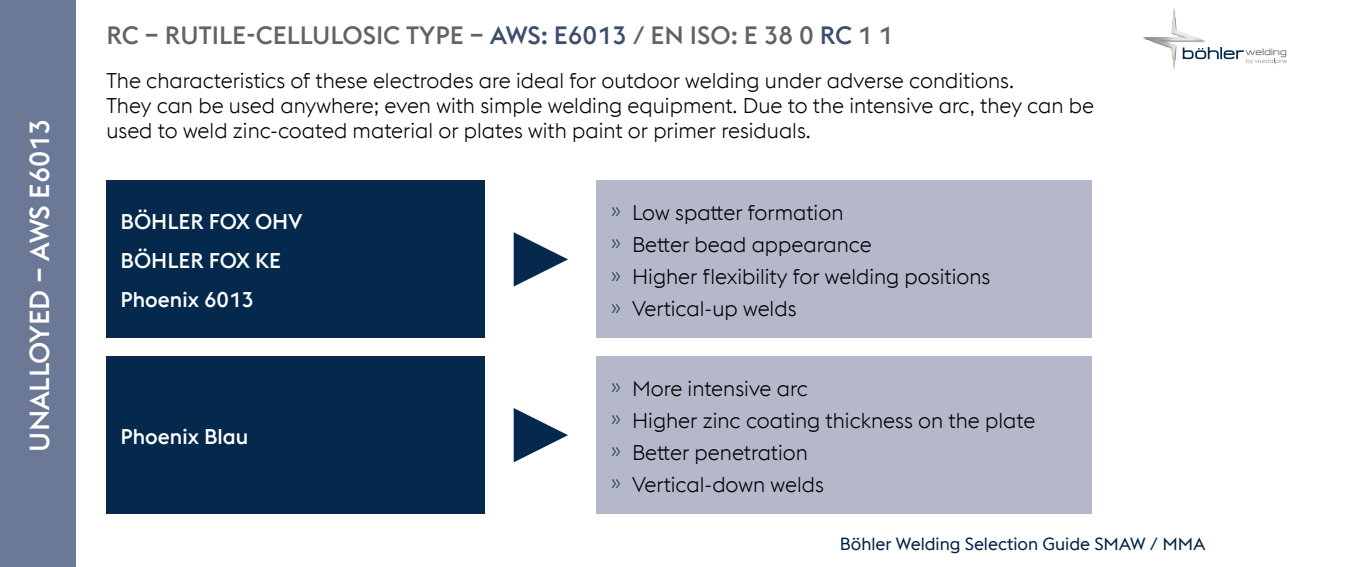
<style>
.page{position:relative;width:1347px;height:567px;background:#fff}
.page>*{position:absolute;margin:0;border:0;box-sizing:border-box;transform-origin:0 0}
.t1{font:500 27.5px "voestalpine";color:#fff}
.t2{font:500 25px "voestalpine";color:#636362}
.t3{font:300 21.25px/32px "voestalpine";color:#000}
.t4{font:500 21.25px/39.2px "voestalpine";color:#fff}
.t5{font:17.5px "voestalpine";color:#024}
.s1{color:#3c4d6f}
.s2{color:#324568}
</style>
<div class="page">
<div style="left:0;top:0;width:76px;height:567px;background:#6b7996"></div>
<img style="left:1143px;top:8px;width:62px;height:61px">
<svg style="left:1182px;top:47px;width:105px;height:17px"></svg>
<div style="left:106px;top:181px;width:379px;height:157px;background:#04294c"></div>
<div style="left:106px;top:356px;width:379px;height:158px;background:#04294c"></div>
<div style="left:596px;top:181px;width:495px;height:157px;background:#b4b8ca"></div>
<div style="left:596px;top:356px;width:495px;height:158px;background:#b4b8ca"></div>
<svg style="left:513px;top:408px;width:55px;height:54px"></svg>
<svg style="left:513px;top:232px;width:55px;height:55px"></svg>
<p class="t1" style="left:23px;top:451px;width:335px;rotate:-90deg">u nalloyed – AWS E6013</p>
<p class="t2" style="left:106px;top:20px;width:788px">RC – RUTILE-CELLULOSIC TYPE – <span class="s1">AWS: E6013</span> / EN ISO: E 38 0 <span class="s1">RC</span> 1 1</p>
<p class="t3" style="left:106px;top:68px;width:989px;line-height:25px">The characteristics of these electrodes are ideal for outdoor welding under adverse conditions.<br>They can be used anywhere; even with simple welding equipment. Due to the intensive arc, they can be used to weld zinc-coated material or plates with paint or primer residuals.</p>
<p class="t4" style="left:120px;top:202px;width:183px">BÖHLER FOX OHV<br>BÖHLER FOX KE<br>Phoenix 6013</p>
<p class="t4" style="left:120px;top:416px;width:129px">Phoenix Blau</p>
<p class="t3" style="left:611px;top:196px;width:381px"><span class="s2">»</span> Low spatter formation<br><span class="s2">»</span> Better bead appearance<br><span class="s2">»</span> Higher flexibility for welding positions <span class="s2">»</span> Vertical-up welds</p>
<p class="t3" style="left:611px;top:372px;width:426px"><span class="s2">»</span> More intensive arc<br><span class="s2">»</span> Higher zinc coating thickness on the plate <span class="s2">»</span> Better penetration<br><span class="s2">»</span> Vertical-down welds</p>
<p class="t5" style="left:839px;top:534px;width:367px">Böhler Welding Selection Guide SMAW / MMA</p>
</div>
